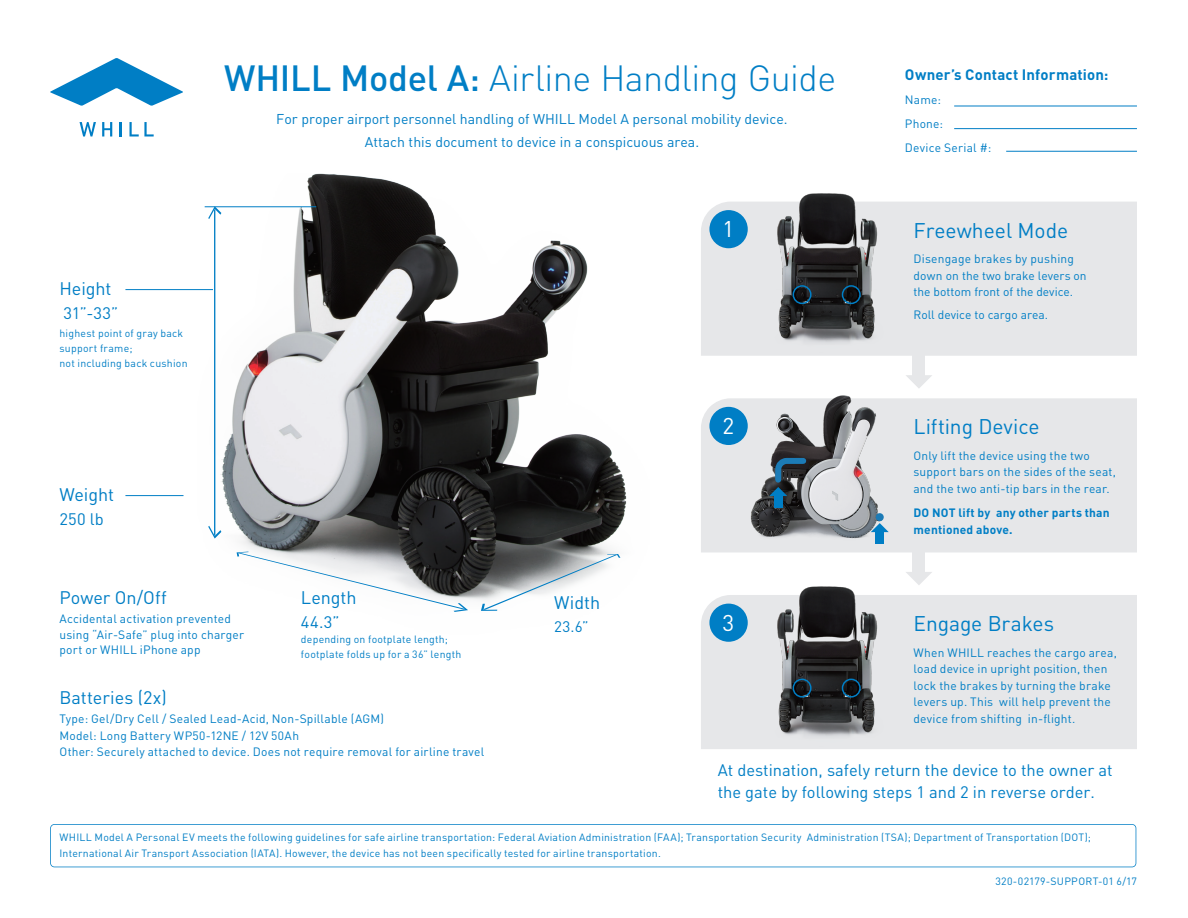
<style>
.page{position:relative;width:1188px;height:918px;background:#fff}
.page>*{position:absolute;margin:0;border:0;box-sizing:border-box;transform-origin:0 0}
.t1{font:300 36px "DIN Pro";letter-spacing:-.015em;color:#007ec5}
.t2{font:22.5px "DIN Pro";color:#fff}
.t3{font:21px "DIN Pro";color:#007ec5}
.t4{font:18px "DIN";letter-spacing:-.005em;color:#007ec5}
.t5{font:16.5px/22.6px "DIN";color:#007ec5}
.t6{font:15.15px "DIN";color:#007ec5}
.t7{font:700 15px "DIN Pro";letter-spacing:.01em;color:#007ec5}
.t8{font:14.1px/23px "DIN Pro";color:#007ec5;text-align:center}
.t9{font:12px/16.5px "DIN Pro";letter-spacing:.015em;color:#007ec5}
.t10{font:12px/15.3px "DIN";letter-spacing:.015em;color:#007ec5}
.t11{font:700 12px/16.5px "DIN Pro";letter-spacing:.02em;color:#007ec5}
.t12{font:10.5px/15px "DIN";letter-spacing:.02em;color:#007ec5}
.s1{font-weight:500}
.s2{font-family:"DIN"}
</style>
<div class="page">
<svg style="left:50px;top:824px;width:1086px;height:43px"></svg>
<div style="left:701px;top:202px;width:436px;height:154px;background:#e6e7e9"></div>
<div style="left:701px;top:595px;width:436px;height:154px;background:#e6e7e9"></div>
<div style="left:709px;top:210px;width:39px;height:38px;background:#007ec5;border-radius:50%"></div>
<svg style="left:50px;top:58px;width:133px;height:48px"></svg>
<svg style="left:80px;top:122px;width:16px;height:14px"></svg>
<svg style="left:102px;top:122px;width:10px;height:14px"></svg>
<svg style="left:120px;top:122px;width:2px;height:14px"></svg>
<svg style="left:129px;top:122px;width:25px;height:14px"></svg>
<hr style="left:954px;top:106px;width:183px;height:1px;background:#007ec5">
<hr style="left:954px;top:128px;width:183px;height:1px;background:#007ec5">
<hr style="left:1006px;top:151px;width:131px;height:1px;background:#007ec5">
<div style="left:701px;top:398px;width:436px;height:154px;background:#e6e7e9"></div>
<div style="left:709px;top:407px;width:39px;height:38px;background:#007ec5;border-radius:50%"></div>
<div style="left:709px;top:604px;width:39px;height:38px;background:#007ec5;border-radius:50%"></div>
<img style="left:731px;top:395px;width:169px;height:148px">
<svg style="left:906px;top:375px;width:26px;height:13px"></svg>
<div style="left:913px;top:350px;width:12px;height:26px;background:#e6e7e9"></div>
<svg style="left:906px;top:572px;width:26px;height:13px"></svg>
<div style="left:913px;top:547px;width:12px;height:26px;background:#e6e7e9"></div>
<div style="left:774px;top:495px;width:8px;height:13px;background:#007ec5"></div>
<svg style="left:871px;top:523px;width:18px;height:9px"></svg>
<div style="left:876px;top:532px;width:8px;height:12px;background:#007ec5"></div>
<img style="left:198px;top:174px;width:429px;height:427px">
<svg style="left:481px;top:554px;width:139px;height:57px"></svg>
<svg style="left:237px;top:552px;width:231px;height:60px"></svg>
<svg style="left:208px;top:207px;width:13px;height:332px"></svg>
<hr style="left:205px;top:206px;width:111px;height:1px;background:#007ec5">
<hr style="left:125px;top:289px;width:88px;height:1px;background:#007ec5">
<hr style="left:125px;top:495px;width:59px;height:1px;background:#007ec5">
<svg style="left:769px;top:455px;width:40px;height:41px;background:#405563"></svg>
<div style="left:876px;top:513px;width:8px;height:8px;background:#1c7bb6;border-radius:50%"></div>
<img style="left:762px;top:193px;width:134px;height:163px">
<div style="left:842px;top:285px;width:19px;height:19px;border:2px solid #007ec5;border-radius:50%"></div>
<div style="left:793px;top:285px;width:19px;height:19px;border:2px solid #007ec5;border-radius:50%"></div>
<img style="left:762px;top:586px;width:134px;height:163px">
<div style="left:842px;top:679px;width:19px;height:19px;border:2px solid #007ec5;border-radius:50%"></div>
<div style="left:793px;top:679px;width:19px;height:19px;border:2px solid #007ec5;border-radius:50%"></div>
<h3 class="t4" style="left:60px;top:277px;width:53px">Height</h3>
<h3 class="t5" style="left:64px;top:301px;width:56px">31”-33”</h3>
<p class="t12" style="left:60px;top:326px;width:130px">highest point of gray back support frame;<br>not including back cushion</p>
<h3 class="t4" style="left:60px;top:483px;width:56px">Weight</h3>
<h3 class="t5" style="left:60px;top:507px;width:46px">250 lb</h3>
<h1 class="t1" style="left:224px;top:54px;width:613px"><span class="s1">WHILL Model A:</span> Airline Handling Guide</h1>
<h3 class="t8" style="left:276px;top:107px;width:513px">For proper airport personnel handling of WHILL Model A personal mobility device.<br>Attach this document to device in a conspicuous area.</h3>
<h2 class="t2" style="left:722px;top:214px;width:13px">1</h2>
<h3 class="t7" style="left:905px;top:64px;width:205px">Owner’s Contact Information:</h3>
<p class="t9" style="left:905px;top:87px;width:88px;line-height:24px">Name:<br>Phone:<br>Device Serial #:</p>
<h3 class="t3" style="left:914px;top:216px;width:156px">Freewheel Mode</h3>
<p class="t9" style="left:914px;top:250px;width:175px">Disengage brakes by pushing down <span class="s2">on</span> the two brake levers on the bottom front of the device.</p>
<p class="t9" style="left:914px;top:306px;width:136px">Roll device to cargo area.</p>
<h2 class="t2" style="left:722px;top:410px;width:13px">2</h2>
<h3 class="t3" style="left:914px;top:413px;width:128px">Lifting Device</h3>
<p class="t9" style="left:914px;top:447px;width:204px">Only lift the device using the two support bars on the sides of the seat, and the two anti-tip bars in the rear.</p>
<p class="t11" style="left:914px;top:504px;width:198px">DO NOT lift by any other parts than mentioned above.</p>
<h3 class="t4" style="left:60px;top:587px;width:109px">Power On/Off</h3>
<p class="t10" style="left:60px;top:611px;width:186px">Accidental activation prevented using “Air-Safe” plug into charger port or WHILL iPhone app</p>
<h3 class="t4" style="left:60px;top:687px;width:109px">Batteries (2x)</h3>
<p class="t10" style="left:60px;top:710px;width:426px;line-height:16.5px">Type: Gel/Dry Cell / Sealed Lead-Acid, Non-Spillable (AGM)<br>Model: Long Battery WP50-12NE / 12V 50Ah<br>Other: Securely attached to device. Does not require removal for airline travel</p>
<h3 class="t4" style="left:301px;top:587px;width:57px">Length</h3>
<h3 class="t5" style="left:301px;top:611px;width:40px">44.3”</h3>
<p class="t12" style="left:301px;top:632px;width:162px">depending on footplate length; footplate folds up for a 36” length</p>
<h3 class="t4" style="left:554px;top:592px;width:47px">Width</h3>
<h3 class="t6" style="left:554px;top:617px;width:36px">23.6”</h3>
<h2 class="t2" style="left:722px;top:607px;width:13px">3</h2>
<h3 class="t3" style="left:914px;top:609px;width:142px">Engage Brakes</h3>
<p class="t9" style="left:914px;top:644px;width:205px">When WHILL reaches the cargo area, load device in upright position, then lock the brakes by turning the brake levers up. This will help prevent the device from shifting in-flight.</p>
<h3 class="t5" style="left:718px;top:758px;width:396px">At destination, safely return the device to the owner at the gate by following steps 1 and 2 in reverse order.</h3>
<p class="t12" style="left:60px;top:830px;width:1033px">WHILL Model A Personal EV meets the following guidelines for safe airline transportation: Federal Aviation Administration (FAA); Transportation Security Administration (TSA); Department of Transportation (DOT);<br>International Air Transport Association (IATA). However, the device has not been specifically tested for airline transportation.</p>
<p class="t12" style="left:995px;top:874px;width:143px">320-02179-SUPPORT-01 6/17</p>
</div>
